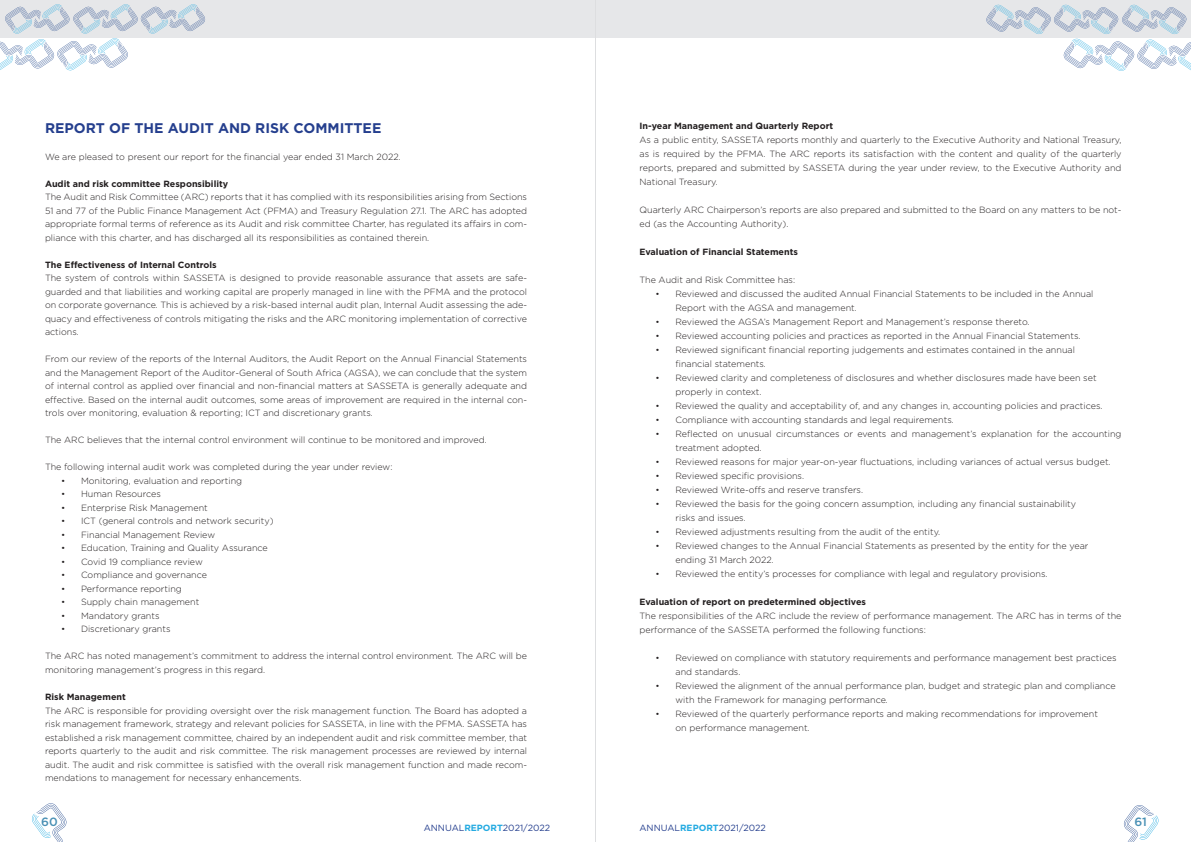
<style>
.page{position:relative;width:1191px;height:842px;background:#fff}
.page>*{position:absolute;margin:0;border:0;box-sizing:border-box;transform-origin:0 0}
.t1{font:700 14px "Gotham";color:#253f8e}
.t2{font:500 12px "Gotham";color:#4990b5}
.t3{font:300 9px/13.5px "Gotham";color:#231f20}
.t4{font:700 9px "Gotham";color:#231f20}
.t5{font:9px "Gotham";color:#253f8e}
.s1{font-weight:700;color:#24aae1}
</style>
<div class="page">
<svg style="left:32px;top:803px;width:35px;height:39px"></svg>
<svg style="left:1123px;top:805px;width:36px;height:37px"></svg>
<div style="left:0;top:0;width:1191px;height:37px;background:#e6e7e9"></div>
<svg style="left:0;top:4px;width:206px;height:67px"></svg>
<svg style="left:985px;top:4px;width:206px;height:67px"></svg>
<hr style="left:595px;top:0;width:1px;height:842px;background:#dddee0">
<h1 class="t1" style="left:45px;top:119px;width:338px">REPORT OF THE AUDIT AND RISK COMMITTEE</h1>
<p class="t3" style="left:45px;top:150px;width:357px">We are pleased to present our report for the financial year ended 31 March 2022.</p>
<p class="t4" style="left:45px;top:178px;width:185px">Audit and risk committee Responsibility</p>
<p class="t3" style="left:45px;top:190px;width:483px;text-align:justify">The Audit and Risk Committee (ARC) reports that it has complied with its responsibilities arising from Sections 51 and 77 of the Public Finance Management Act (PFMA) and Treasury Regulation 27.1. The ARC has adopted appropriate formal terms of reference as its Audit and risk committee Charter, has regulated its affairs in com&shy;pliance with this charter, and has discharged all its responsibilities as contained therein.</p>
<p class="t4" style="left:45px;top:259px;width:173px">The Effectiveness of Internal Controls</p>
<p class="t3" style="left:45px;top:271px;width:483px;text-align:justify">The system of controls within SASSETA is designed to provide reasonable assurance that assets are safe&shy;guarded and that liabilities and working capital are properly managed in line with the PFMA and the protocol on corporate governance. This is achieved by a risk-based internal audit plan, Internal Audit assessing the ade&shy;quacy and effectiveness of controls mitigating the risks and the ARC monitoring implementation of corrective actions.</p>
<p class="t3" style="left:45px;top:352px;width:483px;text-align:justify">From our review of the reports of the Internal Auditors, the Audit Report on the Annual Financial Statements and the Management Report of the Auditor-General of South Africa (AGSA), we can conclude that the system of internal control as applied over financial and non-financial matters at SASSETA is generally adequate and effective. Based on the internal audit outcomes, some areas of improvement are required in the internal con&shy;trols over monitoring, evaluation &amp; reporting; ICT and discretionary grants.</p>
<p class="t3" style="left:45px;top:433px;width:443px">The ARC believes that the internal control environment will continue to be monitored and improved.</p>
<p class="t3" style="left:45px;top:460px;width:349px">The following internal audit work was completed during the year under review:</p>
<p class="t3" style="left:61px;top:474px;width:183px">• Monitoring, evaluation and reporting</p>
<p class="t3" style="left:61px;top:487px;width:101px">• Human Resources</p>
<p class="t3" style="left:61px;top:501px;width:148px">• Enterprise Risk Management</p>
<p class="t3" style="left:61px;top:514px;width:214px">• ICT (general controls and network security)</p>
<p class="t3" style="left:61px;top:528px;width:156px">• Financial Management Review</p>
<p class="t3" style="left:61px;top:541px;width:208px">• Education, Training and Quality Assurance</p>
<p class="t3" style="left:61px;top:555px;width:143px">• Covid 19 compliance review</p>
<p class="t3" style="left:61px;top:568px;width:147px">• Compliance and governance</p>
<p class="t3" style="left:61px;top:582px;width:122px">• Performance reporting</p>
<p class="t3" style="left:61px;top:595px;width:140px">• Supply chain management</p>
<p class="t3" style="left:61px;top:609px;width:100px">• Mandatory grants</p>
<p class="t3" style="left:61px;top:622px;width:111px">• Discretionary grants</p>
<p class="t3" style="left:45px;top:649px;width:483px">The ARC has noted management’s commitment to address the internal control environment. The ARC will be monitoring management’s progress in this regard.</p>
<p class="t4" style="left:45px;top:691px;width:82px">Risk Management</p>
<p class="t3" style="left:45px;top:703px;width:483px;text-align:justify">The ARC is responsible for providing oversight over the risk management function. The Board has adopted a risk management framework, strategy and relevant policies for SASSETA, in line with the PFMA. SASSETA has established a risk management committee, chaired by an independent audit and risk committee member, that reports quarterly to the audit and risk committee. The risk management processes are reviewed by internal audit. The audit and risk committee is satisfied with the overall risk management function and made recom&shy;mendations to management for necessary enhancements.</p>
<p class="t4" style="left:639px;top:120px;width:195px">In-year Management and Quarterly Report</p>
<p class="t3" style="left:639px;top:132px;width:483px;line-height:14px;text-align:justify">As a public entity, SASSETA reports monthly and quarterly to the Executive Authority and National Treasury, as is required by the PFMA. The ARC reports its satisfaction with the content and quality of the quarterly reports, prepared and submitted by SASSETA during the year under review, to the Executive Authority and National Treasury.</p>
<p class="t3" style="left:639px;top:203px;width:483px;line-height:14px">Quarterly ARC Chairperson’s reports are also prepared and submitted to the Board on any matters to be not&shy;ed (as the Accounting Authority).</p>
<p class="t4" style="left:639px;top:246px;width:160px">Evaluation of Financial Statements</p>
<p class="t3" style="left:639px;top:273px;width:157px">The Audit and Risk Committee has:</p>
<p class="t3" style="left:675px;top:287px;width:419px;line-height:14px;text-indent:-20px">• Reviewed and discussed the audited Annual Financial Statements to be included in the Annual<br>Report with the AGSA and management.</p>
<p class="t3" style="left:655px;top:315px;width:376px">• Reviewed the AGSA’s Management Report and Management’s response thereto.</p>
<p class="t3" style="left:655px;top:329px;width:426px">• Reviewed accounting policies and practices as reported in the Annual Financial Statements.</p>
<p class="t3" style="left:675px;top:343px;width:401px;line-height:14px;text-indent:-20px">• Reviewed significant financial reporting judgements and estimates contained in the annual financial statements.</p>
<p class="t3" style="left:675px;top:371px;width:422px;line-height:14px;text-indent:-20px">• Reviewed clarity and completeness of disclosures and whether disclosures made have been set properly in context.</p>
<p class="t3" style="left:655px;top:399px;width:448px">• Reviewed the quality and acceptability of, and any changes in, accounting policies and practices.</p>
<p class="t3" style="left:655px;top:413px;width:300px">• Compliance with accounting standards and legal requirements.</p>
<p class="t3" style="left:675px;top:427px;width:447px;line-height:14px;text-indent:-20px">• Reflected on unusual circumstances or events and management’s explanation for the accounting treatment adopted.</p>
<p class="t3" style="left:655px;top:455px;width:457px">• Reviewed reasons for major year-on-year fluctuations, including variances of actual versus budget.</p>
<p class="t3" style="left:655px;top:469px;width:150px">• Reviewed specific provisions.</p>
<p class="t3" style="left:655px;top:483px;width:209px">• Reviewed Write-offs and reserve transfers.</p>
<p class="t3" style="left:675px;top:497px;width:402px;line-height:14px;text-indent:-20px">• Reviewed the basis for the going concern assumption, including any financial sustainability risks and issues.</p>
<p class="t3" style="left:655px;top:525px;width:286px">• Reviewed adjustments resulting from the audit of the entity.</p>
<p class="t3" style="left:675px;top:539px;width:414px;line-height:14px;text-indent:-20px">• Reviewed changes to the Annual Financial Statements as presented by the entity for the year ending 31 March 2022.</p>
<p class="t3" style="left:655px;top:567px;width:393px">• Reviewed the entity’s processes for compliance with legal and regulatory provisions.</p>
<p class="t4" style="left:639px;top:596px;width:228px">Evaluation of report on predetermined objectives</p>
<p class="t3" style="left:639px;top:609px;width:483px;line-height:14px">The responsibilities of the ARC include the review of performance management. The ARC has in terms of the performance of the SASSETA performed the following functions:</p>
<p class="t3" style="left:675px;top:651px;width:442px;line-height:14px;text-indent:-20px">• Reviewed on compliance with statutory requirements and performance management best practices and standards.</p>
<p class="t3" style="left:675px;top:679px;width:441px;line-height:14px;text-indent:-20px">• Reviewed the alignment of the annual performance plan, budget and strategic plan and compliance with the Framework for managing performance.</p>
<p class="t3" style="left:675px;top:707px;width:424px;line-height:14px;text-indent:-20px">• Reviewed of the quarterly performance reports and making recommendations for improvement on performance management.</p>
<h2 class="t2" style="left:41px;top:814px;width:18px">60</h2>
<h2 class="t2" style="left:1134px;top:813px;width:14px">61</h2>
<p class="t5" style="left:424px;top:822px;width:128px">ANNUAL<span class="s1">REPORT</span>2021/2022</p>
<p class="t5" style="left:639px;top:822px;width:128px">ANNUAL<span class="s1">REPORT</span>2021/2022</p>
</div>
